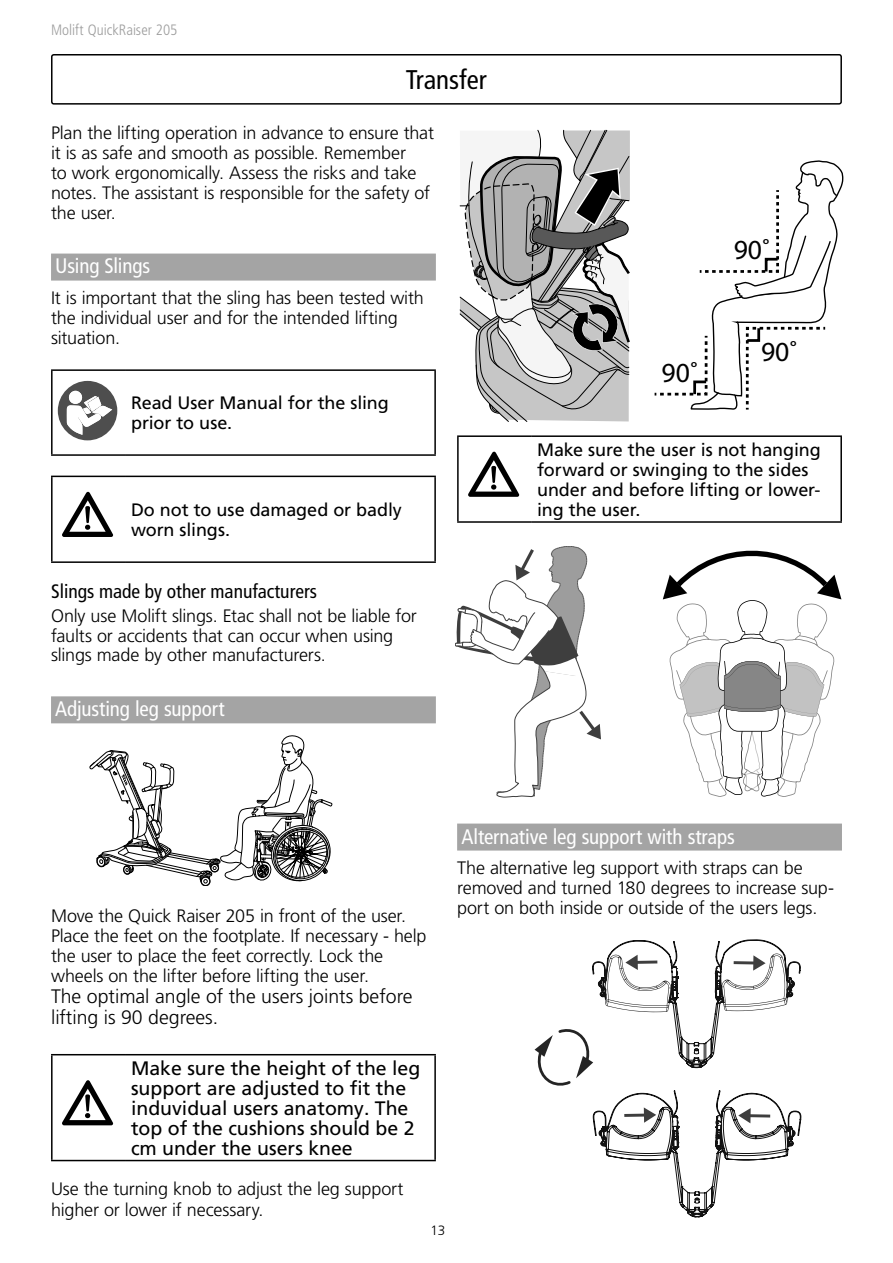
<style>
.page{position:relative;width:893px;height:1263px;background:#fff}
.page>*{position:absolute;margin:0;border:0;box-sizing:border-box;transform-origin:0 0}
.t1{font:27.75px "Myriad Pro";color:#000}
.t2{font:condensed 27px "Frutiger LT Pro";color:#000}
.t3{font:condensed 21px "Frutiger LT Pro";letter-spacing:-.005em;color:#fff}
.t4{font:19.5px/19.8px "Frutiger LT Pro";color:#000}
.t5{font:300 19.5px/21px "Frutiger LT Pro";color:#000}
.t6{font:condensed 19.5px "Frutiger LT Pro";color:#000}
.t7{font:300 18px/19.8px "Frutiger LT Pro";letter-spacing:-.01em;color:#000}
.t8{font:18px/19.8px "Frutiger LT Pro";letter-spacing:-.005em;color:#000}
.t9{font:300 condensed 15px "Frutiger LT Pro";color:#9d9d9d}
.t10{font:300 13.5px "Frutiger LT Pro";color:#000}
</style>
<div class="page">
<div style="left:51px;top:54px;width:791px;height:51px;border:2px solid #000;border-radius:2px"></div>
<div style="left:51px;top:254px;width:385px;height:27px;background:#a4a4a4"></div>
<div style="left:51px;top:696px;width:385px;height:27px;background:#a4a4a4"></div>
<hr style="left:51px;top:369px;width:74px;height:2px;background:#000">
<hr style="left:51px;top:371px;width:2px;height:83px;background:#000">
<hr style="left:125px;top:369px;width:311px;height:2px;background:#000">
<hr style="left:434px;top:371px;width:2px;height:83px;background:#000">
<hr style="left:51px;top:454px;width:74px;height:2px;background:#000">
<hr style="left:125px;top:454px;width:311px;height:2px;background:#000">
<svg style="left:58px;top:381px;width:59px;height:59px"></svg>
<hr style="left:51px;top:476px;width:74px;height:1px;background:#000">
<hr style="left:51px;top:477px;width:2px;height:84px;background:#000">
<hr style="left:125px;top:476px;width:311px;height:1px;background:#000">
<hr style="left:434px;top:477px;width:2px;height:84px;background:#000">
<hr style="left:51px;top:561px;width:74px;height:2px;background:#000">
<hr style="left:125px;top:561px;width:311px;height:2px;background:#000">
<svg style="left:62px;top:492px;width:51px;height:45px"></svg>
<div style="left:201px;top:877px;width:9px;height:9px;border:1px solid #000;border-radius:50%"></div>
<div style="left:201px;top:877px;width:9px;height:8px;border:1px solid #000;border-radius:50%"></div>
<svg style="left:90px;top:736px;width:242px;height:148px"></svg>
<hr style="left:51px;top:1054px;width:74px;height:1px;background:#000">
<hr style="left:51px;top:1055px;width:2px;height:105px;background:#000">
<hr style="left:125px;top:1054px;width:311px;height:1px;background:#000">
<hr style="left:434px;top:1055px;width:2px;height:105px;background:#000">
<hr style="left:51px;top:1160px;width:74px;height:1px;background:#000">
<hr style="left:125px;top:1160px;width:311px;height:1px;background:#000">
<svg style="left:62px;top:1080px;width:51px;height:45px"></svg>
<div style="left:457px;top:823px;width:385px;height:27px;background:#a4a4a4"></div>
<hr style="left:457px;top:435px;width:74px;height:2px;background:#000">
<hr style="left:457px;top:437px;width:2px;height:84px;background:#000">
<hr style="left:531px;top:435px;width:311px;height:2px;background:#000">
<hr style="left:840px;top:437px;width:2px;height:84px;background:#000">
<hr style="left:457px;top:521px;width:74px;height:2px;background:#000">
<hr style="left:531px;top:521px;width:311px;height:2px;background:#000">
<svg style="left:468px;top:452px;width:51px;height:45px"></svg>
<svg style="left:459px;top:129px;width:171px;height:293px"></svg>
<svg style="left:655px;top:160px;width:189px;height:250px"></svg>
<svg style="left:455px;top:546px;width:146px;height:251px"></svg>
<svg style="left:663px;top:551px;width:178px;height:246px"></svg>
<svg style="left:535px;top:939px;width:266px;height:278px"></svg>
<p class="t9" style="left:51px;top:22px;width:128px">Molift QuickRaiser 205</p>
<h2 class="t2" style="left:406px;top:63px;width:82px">Transfer</h2>
<p class="t7" style="left:51px;top:123px;width:384px">Plan the lifting operation in advance to ensure that it is as safe and smooth as possible. Remember<br>to work ergonomically. Assess the risks and take notes. The assistant is responsible for the safety of the user.</p>
<p class="t3" style="left:55px;top:253px;width:96px">Using Slings</p>
<p class="t7" style="left:51px;top:288px;width:374px">It is important that the sling has been tested with the individual user and for the intended lifting situation.</p>
<p class="t8" style="left:131px;top:393px;width:259px">Read User Manual for the sling prior to use.</p>
<p class="t8" style="left:131px;top:500px;width:272px">Do not to use damaged or badly worn slings.</p>
<p class="t6" style="left:51px;top:580px;width:268px">Slings made by other manufacturers</p>
<p class="t7" style="left:51px;top:606px;width:367px">Only use Molift slings. Etac shall not be liable for faults or accidents that can occur when using slings made by other manufacturers.</p>
<p class="t3" style="left:55px;top:696px;width:171px">Adjusting leg support</p>
<h1 class="t1" style="left:662px;top:355px;width:38px">90˚</h1>
<h1 class="t1" style="left:734px;top:233px;width:38px">90˚</h1>
<h1 class="t1" style="left:761px;top:335px;width:38px">90˚</h1>
<p class="t8" style="left:537px;top:440px;width:285px">Make sure the user is not hanging forward or swinging to the sides under and before lifting or lower&shy;ing the user.</p>
<p class="t7" style="left:51px;top:906px;width:377px">Move the Quick Raiser 205 in front of the user.<br>Place the feet on the footplate. If necessary - help the user to place the feet correctly. Lock the wheels on the lifter before lifting the user.</p>
<p class="t5" style="left:51px;top:986px;width:363px">The optimal angle of the users joints before lifting is 90 degrees.</p>
<p class="t4" style="left:131px;top:1059px;width:291px">Make sure the height of the leg support are adjusted to fit the induvidual users anatomy. The top of the cushions should be 2 cm under the users knee</p>
<p class="t7" style="left:51px;top:1178px;width:354px;line-height:21px">Use the turning knob to adjust the leg support higher or lower if necessary.</p>
<p class="t10" style="left:430px;top:1222px;width:17px">13</p>
<p class="t3" style="left:461px;top:824px;width:275px">Alternative leg support with straps</p>
<p class="t7" style="left:457px;top:858px;width:379px">The alternative leg support with straps can be removed and turned 180 degrees to increase sup&shy;port on both inside or outside of the users legs.</p>
</div>
